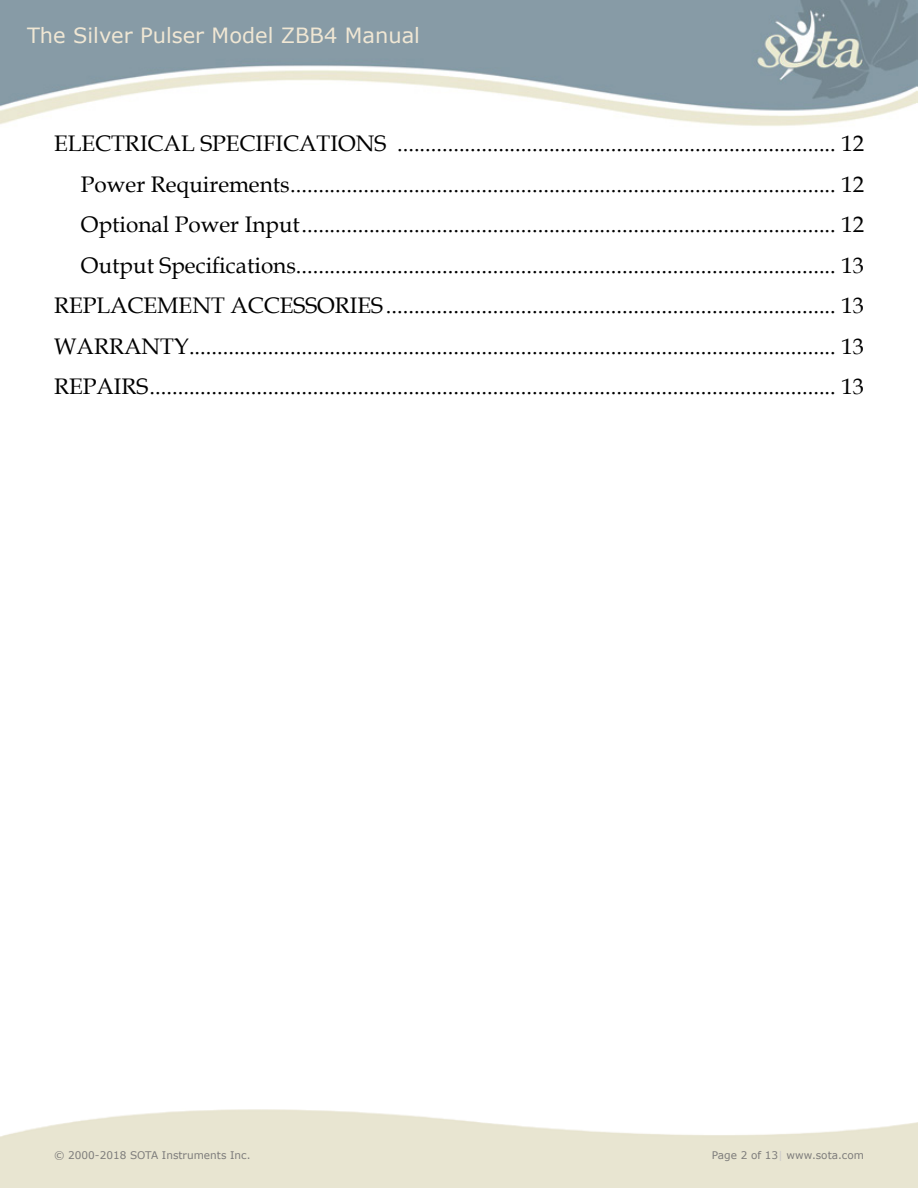
<style>
.page{position:relative;width:918px;height:1188px;background:#fff}
.page>*{position:absolute;margin:0;border:0;box-sizing:border-box;transform-origin:0 0}
.t1{font:22.5px/40.5px "Book Antiqua";color:#000;text-align:right}
.t2{font:21px "Verdana";color:#f0e7d4}
.t3{font:10.5px "Verdana";color:#7d7c7b}
.s1{color:#cbcaca}
</style>
<div class="page">
<img style="left:0;top:0;width:918px;height:126px">
<p class="t2" style="left:27px;top:22px;width:395px">The Silver Pulser Model ZBB4 Manual</p>
<p class="t1" style="left:54px;top:123px;width:811px">ELECTRICAL SPECIFICATIONS .............................................................................. 12<br>Power Requirements................................................................................................. 12<br>Optional Power Input............................................................................................... 12<br>Output Specifications................................................................................................ 13<br>REPLACEMENT ACCESSORIES................................................................................ 13<br>WARRANTY................................................................................................................... 13<br>REPAIRS.......................................................................................................................... 13</p>
<p class="t3" style="left:54px;top:1149px;width:198px">© 2000-2018 SOTA Instruments Inc.</p>
<p class="t3" style="left:712px;top:1149px;width:154px">Page 2 of 13<span class="s1">|</span> www.sota.com</p>
</div>
